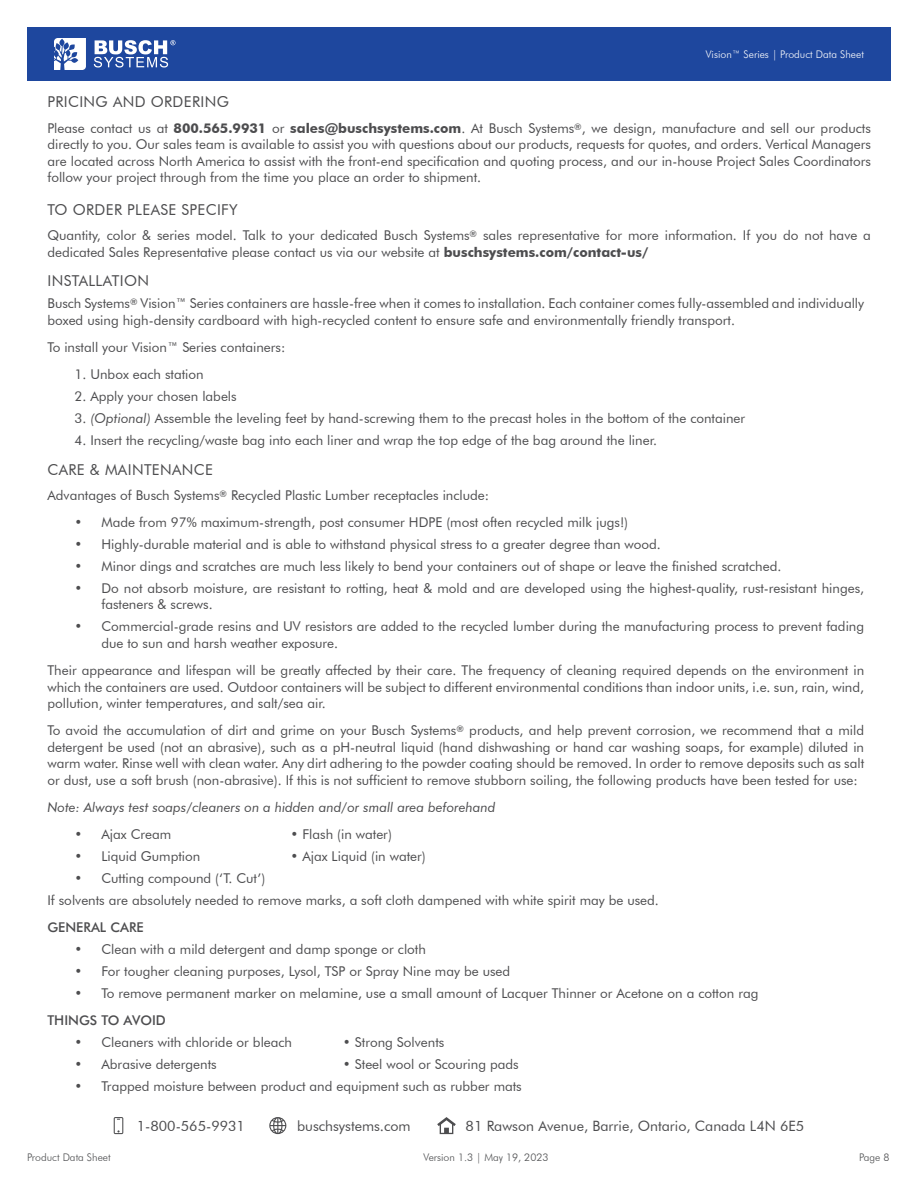
<style>
.page{position:relative;width:918px;height:1188px;background:#fff}
.page>*{position:absolute;margin:0;border:0;box-sizing:border-box;transform-origin:0 0}
.t1{font:15px "Futura BT";letter-spacing:.025em;color:#4d4d4f}
.t2{font:14.25px "Futura BT";color:#4d4d4f}
.t3{font:13.5px/16.5px "Futura BT";color:#4d4d4f}
.t4{font:italic 13.5px "Futura BT";color:#4d4d4f}
.t5{font:13.5px "Futura Md BT Medium";color:#4d4d4f}
.t6{font:300 10.5px "Futura BT";color:#4c4d4f}
.t7{font:300 10.5px "Futura BT";color:#fff}
.s1{font-weight:700}
.s2{font-style:italic}
</style>
<div class="page">
<svg style="left:437px;top:1117px;width:19px;height:17px"></svg>
<svg style="left:114px;top:1117px;width:9px;height:17px"></svg>
<svg style="left:269px;top:1117px;width:17px;height:17px"></svg>
<div style="left:27px;top:27px;width:864px;height:54px;background:#1e479e"></div>
<svg style="left:54px;top:38px;width:32px;height:32px"></svg>
<svg style="left:94px;top:40px;width:82px;height:28px"></svg>
<p class="t1" style="left:47px;top:93px;width:183px">PRICING AND ORDERING</p>
<p class="t7" style="left:706px;top:48px;width:160px">Vision™ Series | Product Data Sheet</p>
<p class="t3" style="left:47px;top:120px;width:825px;text-align:justify">Please contact us at <span class="s1">800.565.9931</span> or <span class="s1">sales@buschsystems.com</span>. At Busch Systems<sup>®</sup>, we design, manufacture and sell our products directly to you. Our sales team is available to assist you with questions about our products, requests for quotes, and orders. Vertical Managers are located across North America to assist with the front-end specification and quoting process, and our in-house Project Sales Coordinators follow your project through from the time you place an order to shipment.</p>
<p class="t1" style="left:47px;top:200px;width:192px">TO ORDER PLEASE SPECIFY</p>
<p class="t3" style="left:47px;top:227px;width:825px">Quantity, color &amp; series model. Talk to your dedicated Busch Systems<sup>®</sup> sales representative for more information. If you do not have a dedicated Sales Representative please contact us via our website at <span class="s1">buschsystems.com/contact-us/</span></p>
<p class="t1" style="left:47px;top:272px;width:103px">INSTALLATION</p>
<p class="t3" style="left:47px;top:295px;width:818px">Busch Systems<sup>®</sup> Vision™ Series containers are hassle-free when it comes to installation. Each container comes fully-assembled and individually boxed using high-density cardboard with high-recycled content to ensure safe and environmentally friendly transport.</p>
<p class="t3" style="left:47px;top:339px;width:239px">To install your Vision™ Series containers:</p>
<p class="t3" style="left:74px;top:366px;width:131px">1. Unbox each station</p>
<p class="t3" style="left:74px;top:388px;width:164px">2. Apply your chosen labels</p>
<p class="t3" style="left:74px;top:410px;width:672px">3. <span class="s2">(Optional)</span> Assemble the leveling feet by hand-screwing them to the precast holes in the bottom of the container</p>
<p class="t3" style="left:74px;top:432px;width:584px">4. Insert the recycling/waste bag into each liner and wrap the top edge of the bag around the liner.</p>
<p class="t1" style="left:47px;top:461px;width:167px">CARE &amp; MAINTENANCE</p>
<p class="t3" style="left:47px;top:487px;width:443px">Advantages of Busch Systems<sup>®</sup> Recycled Plastic Lumber receptacles include:</p>
<p class="t3" style="left:74px;top:514px;width:555px">• Made from 97% maximum-strength, post consumer HDPE (most often recycled milk jugs!)</p>
<p class="t3" style="left:74px;top:536px;width:588px">• Highly-durable material and is able to withstand physical stress to a greater degree than wood.</p>
<p class="t3" style="left:74px;top:558px;width:708px">• Minor dings and scratches are much less likely to bend your containers out of shape or leave the finished scratched.</p>
<p class="t3" style="left:101px;top:580px;width:764px;text-indent:-27px">• Do not absorb moisture, are resistant to rotting, heat &amp; mold and are developed using the highest-quality, rust-resistant hinges, fasteners &amp; screws.</p>
<p class="t3" style="left:101px;top:618px;width:764px;text-indent:-27px">• Commercial-grade resins and UV resistors are added to the recycled lumber during the manufacturing process to prevent fading due to sun and harsh weather exposure.</p>
<p class="t3" style="left:47px;top:662px;width:818px;text-align:justify">Their appearance and lifespan will be greatly affected by their care. The frequency of cleaning required depends on the environment in which the containers are used. Outdoor containers will be subject to different environmental conditions than indoor units, i.e. sun, rain, wind, pollution, winter temperatures, and salt/sea air.</p>
<p class="t3" style="left:47px;top:722px;width:818px;text-align:justify">To avoid the accumulation of dirt and grime on your Busch Systems<sup>®</sup> products, and help prevent corrosion, we recommend that a mild detergent be used (not an abrasive), such as a pH-neutral liquid (hand dishwashing or hand car washing soaps, for example) diluted in warm water. Rinse well with clean water. Any dirt adhering to the powder coating should be removed. In order to remove deposits such as salt or dust, use a soft brush (non-abrasive). If this is not sufficient to remove stubborn soiling, the following products have been tested for use:</p>
<p class="t4" style="left:47px;top:799px;width:450px">Note: Always test soaps/cleaners on a hidden and/or small area beforehand</p>
<p class="t3" style="left:74px;top:826px;width:98px">• Ajax Cream</p>
<p class="t3" style="left:290px;top:826px;width:103px">• Flash (in water)</p>
<p class="t3" style="left:74px;top:848px;width:128px">• Liquid Gumption</p>
<p class="t3" style="left:290px;top:848px;width:137px">• Ajax Liquid (in water)</p>
<p class="t3" style="left:47px;top:867px;width:613px;line-height:21.9px;text-indent:27px">• Cutting compound (‘T. Cut’)<br>If solvents are absolutely needed to remove marks, a soft cloth dampened with white spirit may be used.</p>
<p class="t5" style="left:47px;top:919px;width:98px">GENERAL CARE</p>
<p class="t3" style="left:74px;top:941px;width:353px">• Clean with a mild detergent and damp sponge or cloth</p>
<p class="t3" style="left:74px;top:963px;width:437px">• For tougher cleaning purposes, Lysol, TSP or Spray Nine may be used</p>
<p class="t3" style="left:74px;top:985px;width:686px">• To remove permanent marker on melamine, use a small amount of Lacquer Thinner or Acetone on a cotton rag</p>
<p class="t5" style="left:47px;top:1012px;width:120px">THINGS TO AVOID</p>
<p class="t3" style="left:74px;top:1034px;width:219px">• Cleaners with chloride or bleach</p>
<p class="t3" style="left:343px;top:1034px;width:103px">• Strong Solvents</p>
<p class="t3" style="left:74px;top:1056px;width:144px">• Abrasive detergents</p>
<p class="t3" style="left:343px;top:1056px;width:177px">• Steel wool or Scouring pads</p>
<p class="t3" style="left:74px;top:1078px;width:449px">• Trapped moisture between product and equipment such as rubber mats</p>
<p class="t2" style="left:137px;top:1117px;width:110px">1-800-565-9931</p>
<p class="t2" style="left:297px;top:1117px;width:115px">buschsystems.com</p>
<p class="t2" style="left:466px;top:1117px;width:340px">81 Rawson Avenue, Barrie, Ontario, Canada L4N 6E5</p>
<p class="t6" style="left:27px;top:1151px;width:85px">Product Data Sheet</p>
<p class="t6" style="left:424px;top:1151px;width:126px">Version 1.3 | May 19, 2023</p>
<p class="t6" style="left:859px;top:1151px;width:32px">Page 8</p>
</div>
